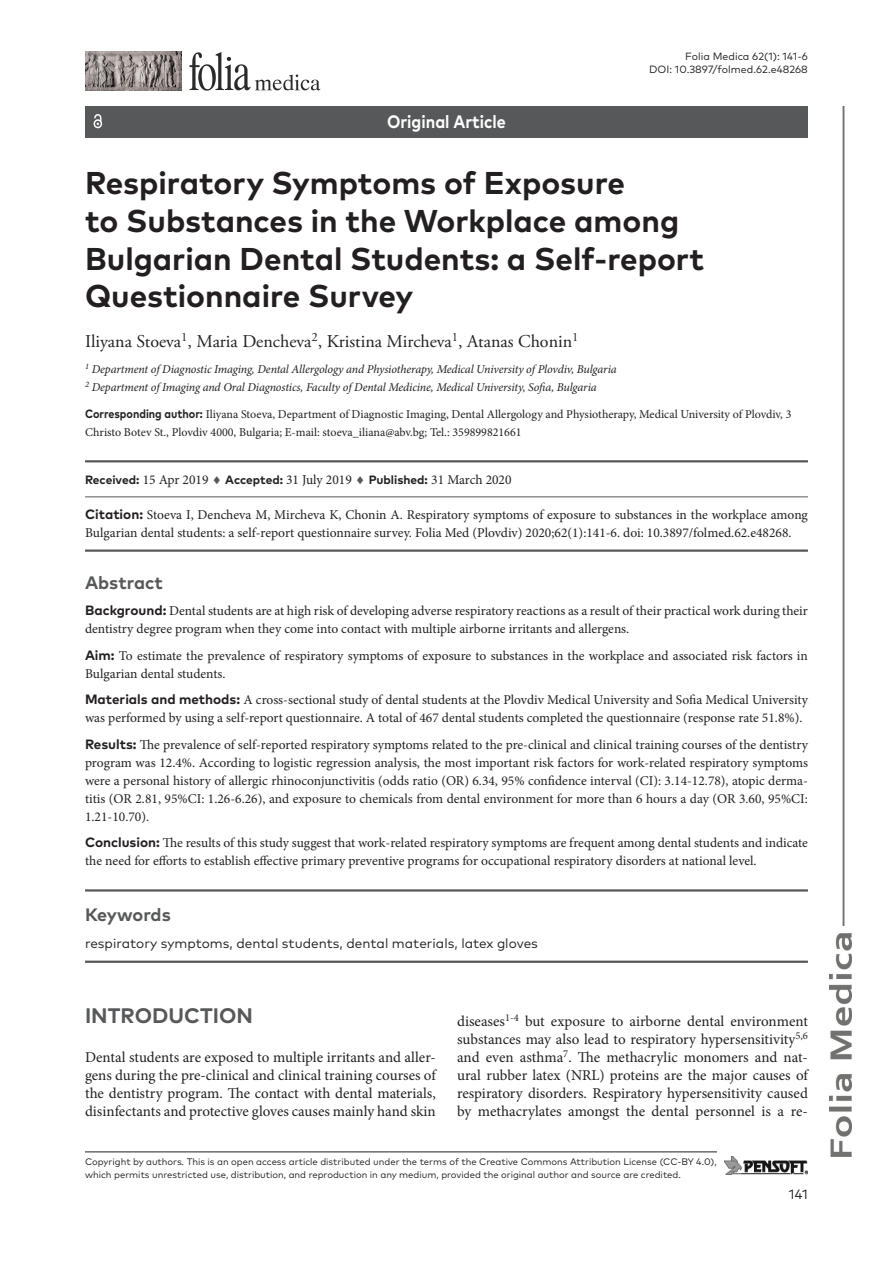
<style>
.page{position:relative;width:893px;height:1263px;background:#fff}
.page>*{position:absolute;margin:0;border:0;box-sizing:border-box;transform-origin:0 0}
.Article_Title{font:700 31.5px/37.8px "FF Mark Pro";color:#231f20}
.H_1{font:700 21px "FF Mark Pro";color:#57585a}
.Authors{font:18px "Adobe Garamond Pro";color:#231f20}
.t1{font:700 18px "FF Mark Pro";color:#fff;scale:.9 1}
.Abstract_text{font:700 18px "FF Mark Pro";color:#57585a}
.Keywords_label{font:700 18px "FF Mark Pro";letter-spacing:-.01em;color:#57585a}
.Body_text_-_no_inden{font:15px/18px "Minion Pro";letter-spacing:-.005em;color:#231f20;text-align:justify}
.Abstract_text-2{font:13.5px/18px "Minion Pro";color:#231f20}
.Article_citation{font:13.5px/18px "Minion Pro";color:#231f20}
.Keywords{font:13.5px "FF Mark Pro";color:#231f20}
.Dates{font:13.5px "Minion Pro";color:#231f20}
.Corresponding_author{font:12px/18px "Minion Pro";color:#231f20}
.Affiliations{font:italic 12px "Minion Pro";letter-spacing:-.01em;color:#231f20}
.t2{font:10.5px/12.6px "FF Mark Pro";color:#231f20;text-align:right}
.t3{font:9.45px/12.6px "FF Mark Pro";color:#231f20}
.s1{font-family:"FF Mark Pro";font-weight:700}
.s2{font-family:"FF Mark Pro";font-weight:700;font-size:12px}
.s3{color:#57585a}
.s4{font-style:italic}
</style>
<div class="page">
<img style="left:829px;top:106px;width:22px;height:1051px">
<img style="left:86px;top:52px;width:96px;height:38px">
<svg style="left:190px;top:52px;width:130px;height:39px"></svg>
<hr style="left:85px;top:1151px;width:632px;height:1px;background:#231f20">
<img style="left:724px;top:1157px;width:84px;height:17px">
<hr style="left:85px;top:460px;width:723px;height:2px;background:#57585a">
<hr style="left:85px;top:496px;width:723px;height:1px;background:#57585a">
<hr style="left:85px;top:549px;width:723px;height:3px;background:#57585a">
<hr style="left:85px;top:889px;width:723px;height:2px;background:#57585a">
<hr style="left:85px;top:960px;width:723px;height:3px;background:#57585a">
<div style="left:85px;top:106px;width:723px;height:32px;background:#57585a"></div>
<svg style="left:94px;top:114px;width:8px;height:14px"></svg>
<p class="t1" style="left:387px;top:108px;width:134px">Original Article</p>
<p class="t2" style="left:649px;top:49px;width:160px">Folia Medica 62(1): 141-6<br>DOI: 10.3897/folmed.62.e48268</p>
<p class="Article_Title" style="left:85px;top:161px;width:621px">Respiratory Symptoms of Exposure<br>to Substances in the Workplace among Bulgarian Dental Students: a Self-report Questionnaire Survey</p>
<p class="Authors" style="left:85px;top:330px;width:495px">Iliyana Stoeva<sup>1</sup>, Maria Dencheva<sup>2</sup>, Kristina Mircheva<sup>1</sup>, Atanas Chonin<sup>1</sup></p>
<p class="Affiliations" style="left:85px;top:361px;width:533px"><sup>1</sup> Department of Diagnostic Imaging, Dental Allergology and Physiotherapy, Medical University of Plovdiv, Bulgaria</p>
<p class="Affiliations" style="left:85px;top:379px;width:513px"><sup>2</sup> Department of Imaging and Oral Diagnostics, Faculty of Dental Medicine, Medical University, Sofia, Bulgaria</p>
<p class="Corresponding_author" style="left:85px;top:405px;width:708px"><span class="s1">Corresponding author:</span> Iliyana Stoeva, Department of Diagnostic Imaging, Dental Allergology and Physiotherapy, Medical University of Plovdiv, 3<br>Christo Botev St., Plovdiv 4000, Bulgaria; E-mail: stoeva_iliana@abv.bg; Tel.: 359899821661</p>
<p class="Dates" style="left:85px;top:470px;width:428px"><span class="s2">Received:</span> 15 Apr 2019 <span class="s3">♦</span> <span class="s2">Accepted:</span> 31 July 2019 <span class="s3">♦</span> <span class="s2">Published:</span> 31 March 2020</p>
<p class="Article_citation" style="left:85px;top:505px;width:724px"><span class="s1">Citation:</span> Stoeva I, Dencheva M, Mircheva K, Chonin A. Respiratory symptoms of exposure to substances in the workplace among<br>Bulgarian dental students: a self-report questionnaire survey. Folia Med (Plovdiv) 2020;62(1):141-6. doi: 10.3897/folmed.62.e48268.</p>
<p class="Abstract_text" style="left:85px;top:569px;width:79px">Abstract</p>
<p class="Abstract_text-2" style="left:85px;top:602px;width:724px"><span class="s1">Background:</span> Dental students are at high risk of developing adverse respiratory reactions as a result of their practical work during their dentistry degree program when they come into contact with multiple airborne irritants and allergens.</p>
<p class="Abstract_text-2" style="left:85px;top:646px;width:724px"><span class="s1">Aim:</span> To estimate the prevalence of respiratory symptoms of exposure to substances in the workplace and associated risk factors in<br>Bulgarian dental students.</p>
<p class="Abstract_text-2" style="left:85px;top:691px;width:724px"><span class="s1">Materials and methods:</span> A cross-sectional study of dental students at the Plovdiv Medical University and Sofia Medical University was performed by using a self-report questionnaire. A total of 467 dental students completed the questionnaire (response rate 51.8%).</p>
<p class="Abstract_text-2" style="left:85px;top:735px;width:724px;text-align:justify"><span class="s1">Results:</span> The prevalence of self-reported respiratory symptoms related to the pre-clinical and clinical training courses of the dentistry program was 12.4%. According to logistic regression analysis, the most important risk factors for work-related respiratory symptoms were a personal history of allergic rhinoconjunctivitis (odds ratio (OR) 6.34, 95% confidence interval (CI): 3.14-12.78), atopic derma&shy;titis (OR 2.81, 95%CI: 1.26-6.26), and exposure to chemicals from dental environment for more than 6 hours a day (OR 3.60, 95%CI:<br>1.21-10.70).</p>
<p class="Abstract_text-2" style="left:85px;top:834px;width:724px"><span class="s1">Conclusion:</span> The results of this study suggest that work-related respiratory symptoms are frequent among dental students and indicate the need for efforts to establish effective primary preventive programs for occupational respiratory disorders at national level.</p>
<p class="Keywords_label" style="left:85px;top:901px;width:87px">Keywords</p>
<p class="Keywords" style="left:85px;top:933px;width:454px">respiratory symptoms, dental students, dental materials, latex gloves</p>
<p class="H_1" style="left:85px;top:1000px;width:169px">INTRODUCTION</p>
<p class="Body_text_-_no_inden" style="left:85px;top:1048px;width:352px">Dental students are exposed to multiple irritants and aller&shy;gens during the pre-clinical and clinical training courses of the dentistry program. The contact with dental materials, disinfectants and protective gloves causes mainly hand skin</p>
<p class="Body_text_-_no_inden" style="left:457px;top:1012px;width:352px">diseases<sup>1-4</sup> but exposure to airborne dental environment substances may also lead to respiratory hypersensitivity<sup>5,6 </sup>and even asthma<sup>7</sup>. The methacrylic monomers and nat&shy;ural rubber latex (NRL) proteins are the major causes of respiratory disorders. Respiratory hypersensitivity caused by methacrylates amongst the dental personnel is a re-</p>
<p class="t3" style="left:85px;top:1154px;width:633px">Copyright by authors<span class="s4">.</span> This is an open access article distributed under the terms of the Creative Commons Attribution License (CC-BY 4.0), which permits unrestricted use, distribution, and reproduction in any medium, provided the original author and source are credited.</p>
<p class="Keywords" style="left:789px;top:1184px;width:20px">141</p>
</div>
